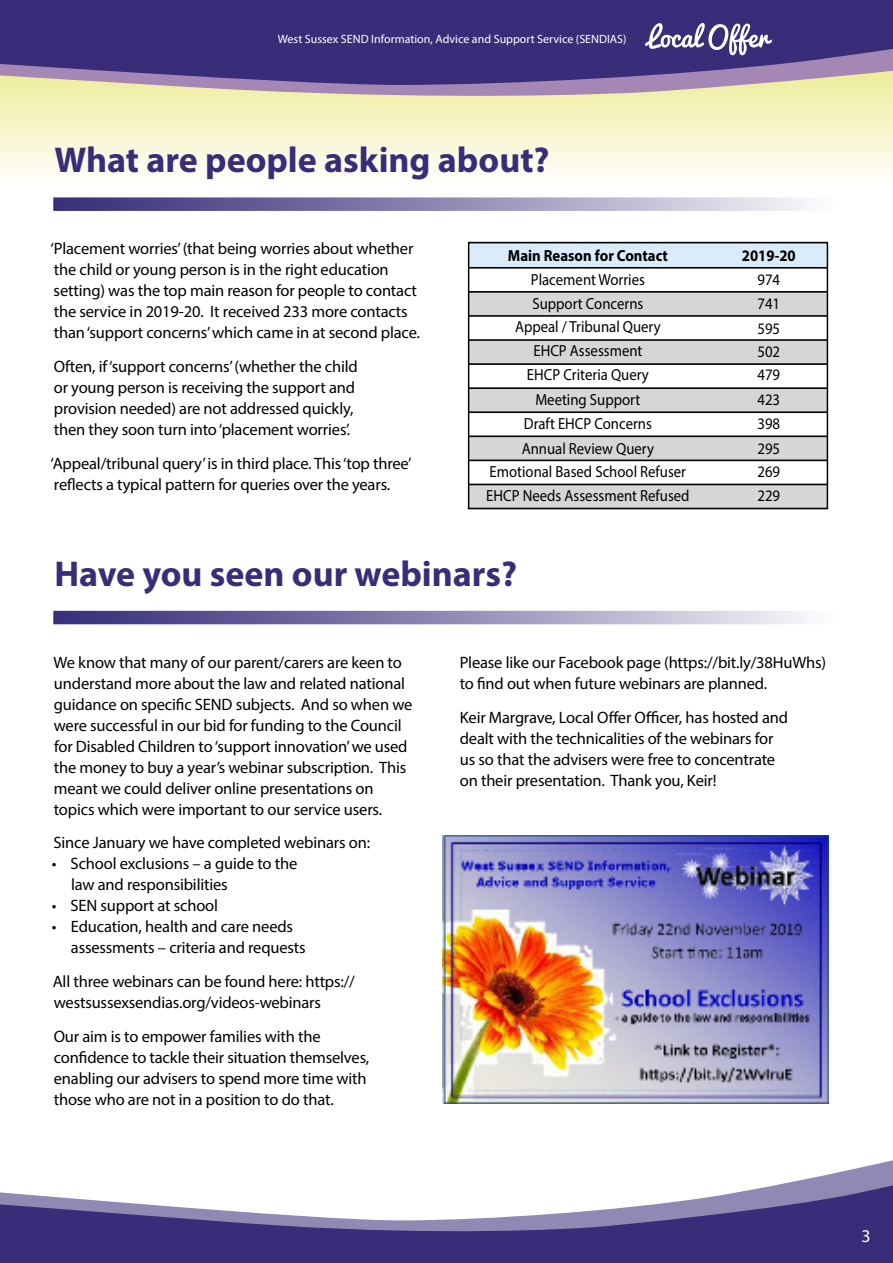
<style>
.page{position:relative;width:893px;height:1263px;background:#fff}
.page>*{position:absolute;margin:0;border:0;box-sizing:border-box;transform-origin:0 0}
.t1{font:700 36px "Myriad Pro";color:#392d7a}
.t2{font:18px "Myriad Pro";color:#fff}
.t3{font:16.5px/21px "Myriad Pro";letter-spacing:-.01em;color:#000}
.t4{font:16.05px "Myriad Pro";color:#000;scale:.92 1}
.t5{font:700 16.05px "Myriad Pro";color:#000;scale:.92 1}
.t6{font:12px "Myriad Pro";color:#fff}
</style>
<div class="page">
<svg style="left:0;top:100px;width:893px;height:75px;background:#f7f6d3"></svg>
<div style="left:0;top:0;width:893px;height:25px;background:#392d7a"></div>
<svg style="left:0;top:25px;width:893px;height:75px;background:#6d5f8d"></svg>
<div style="left:0;top:1236px;width:893px;height:27px;background:#392d7a"></div>
<svg style="left:0;top:1160px;width:893px;height:76px"></svg>
<svg style="left:645px;top:23px;width:127px;height:32px"></svg>
<div style="left:469px;top:292px;width:359px;height:24px;background:#d6d6d6"></div>
<div style="left:469px;top:340px;width:359px;height:24px;background:#d6d6d6"></div>
<div style="left:469px;top:388px;width:359px;height:24px;background:#d6d6d6"></div>
<div style="left:469px;top:436px;width:359px;height:24px;background:#d6d6d6"></div>
<div style="left:469px;top:484px;width:359px;height:24px;background:#d6d6d6"></div>
<div style="left:469px;top:243px;width:359px;height:25px;background:#daebfa"></div>
<div style="left:468px;top:242px;width:360px;height:267px;border:2px solid #000"></div>
<hr style="left:469px;top:267px;width:358px;height:2px;background:#000">
<hr style="left:469px;top:291px;width:358px;height:2px;background:#000">
<hr style="left:469px;top:315px;width:358px;height:2px;background:#000">
<hr style="left:469px;top:339px;width:358px;height:2px;background:#000">
<hr style="left:469px;top:363px;width:358px;height:2px;background:#000">
<hr style="left:469px;top:387px;width:358px;height:2px;background:#000">
<hr style="left:469px;top:411px;width:358px;height:2px;background:#000">
<hr style="left:469px;top:435px;width:358px;height:2px;background:#000">
<hr style="left:469px;top:460px;width:358px;height:1px;background:#000">
<hr style="left:469px;top:484px;width:358px;height:1px;background:#000">
<svg style="left:53px;top:197px;width:752px;height:14px;background:#938cb6"></svg>
<svg style="left:53px;top:611px;width:752px;height:13px;background:#8f88b3"></svg>
<img style="left:442px;top:836px;width:386px;height:268px">
<p class="t6" style="left:278px;top:32px;width:350px">West Sussex SEND Information, Advice and Support Service (SENDIAS)</p>
<p class="t1" style="left:54px;top:137px;width:497px">What are people asking about?</p>
<p class="t3" style="left:51px;top:238px;width:371px">‘Placement worries’ (that being worries about whether the child or young person is in the right education setting) was the top main reason for people to contact the service in 2019-20. It received 233 more contacts than ‘support concerns’ which came in at second place.</p>
<p class="t3" style="left:54px;top:356px;width:306px">Often, if ‘support concerns’ (whether the child or young person is receiving the support and provision needed) are not addressed quickly, then they soon turn into ‘placement worries’.</p>
<p class="t3" style="left:51px;top:452px;width:363px">‘Appeal/tribunal query’ is in third place. This ‘top three’ reflects a typical pattern for queries over the years.</p>
<p class="t5" style="left:508px;top:245px;width:175px">Main Reason for Contact</p>
<p class="t5" style="left:742px;top:245px;width:60px">2019-20</p>
<p class="t4" style="left:531px;top:270px;width:126px">Placement Worries</p>
<p class="t4" style="left:757px;top:270px;width:26px">974</p>
<p class="t4" style="left:532px;top:294px;width:122px">Support Concerns</p>
<p class="t4" style="left:757px;top:294px;width:26px">741</p>
<p class="t4" style="left:515px;top:317px;width:160px">Appeal / Tribunal Query</p>
<p class="t4" style="left:757px;top:318px;width:26px">595</p>
<p class="t4" style="left:533px;top:340px;width:120px">EHCP Assessment</p>
<p class="t4" style="left:757px;top:342px;width:26px">502</p>
<p class="t4" style="left:527px;top:365px;width:134px">EHCP Criteria Query</p>
<p class="t4" style="left:757px;top:365px;width:26px">479</p>
<p class="t4" style="left:535px;top:389px;width:116px">Meeting Support</p>
<p class="t4" style="left:757px;top:389px;width:26px">423</p>
<p class="t4" style="left:524px;top:414px;width:141px">Draft EHCP Concerns</p>
<p class="t4" style="left:757px;top:414px;width:26px">398</p>
<p class="t4" style="left:522px;top:438px;width:145px">Annual Review Query</p>
<p class="t4" style="left:757px;top:438px;width:26px">295</p>
<p class="t4" style="left:490px;top:461px;width:215px">Emotional Based School Refuser</p>
<p class="t4" style="left:757px;top:461px;width:26px">269</p>
<p class="t4" style="left:486px;top:486px;width:222px">EHCP Needs Assessment Refused</p>
<p class="t4" style="left:757px;top:486px;width:26px">229</p>
<p class="t1" style="left:54px;top:550px;width:464px">Have you seen our webinars?</p>
<p class="t3" style="left:54px;top:651px;width:360px">We know that many of our parent/carers are keen to understand more about the law and related national guidance on specific SEND subjects. And so when we were successful in our bid for funding to the Council for Disabled Children to ‘support innovation’ we used the money to buy a year’s webinar subscription. This meant we could deliver online presentations on topics which were important to our service users.</p>
<p class="t3" style="left:54px;top:832px;width:318px">Since January we have completed webinars on:</p>
<p class="t3" style="left:71px;top:853px;width:228px;text-indent:-19px">• School exclusions – a guide to the law and responsibilities</p>
<p class="t3" style="left:52px;top:895px;width:168px">• SEN support at school</p>
<p class="t3" style="left:71px;top:916px;width:236px;text-indent:-19px">• Education, health and care needs assessments – criteria and requests</p>
<p class="t3" style="left:53px;top:971px;width:304px">All three webinars can be found here: https:// westsussexsendias.org/videos-webinars</p>
<p class="t3" style="left:54px;top:1025px;width:317px">Our aim is to empower families with the confidence to tackle their situation themselves, enabling our advisers to spend more time with those who are not in a position to do that.</p>
<p class="t3" style="left:460px;top:652px;width:368px">Please like our Facebook page (https://bit.ly/38HuWhs) to find out when future webinars are planned.</p>
<p class="t3" style="left:460px;top:707px;width:330px">Keir Margrave, Local Offer Officer, has hosted and dealt with the technicalities of the webinars for us so that the advisers were free to concentrate on their presentation. Thank you, Keir!</p>
<p class="t2" style="left:861px;top:1225px;width:11px">3</p>
</div>
